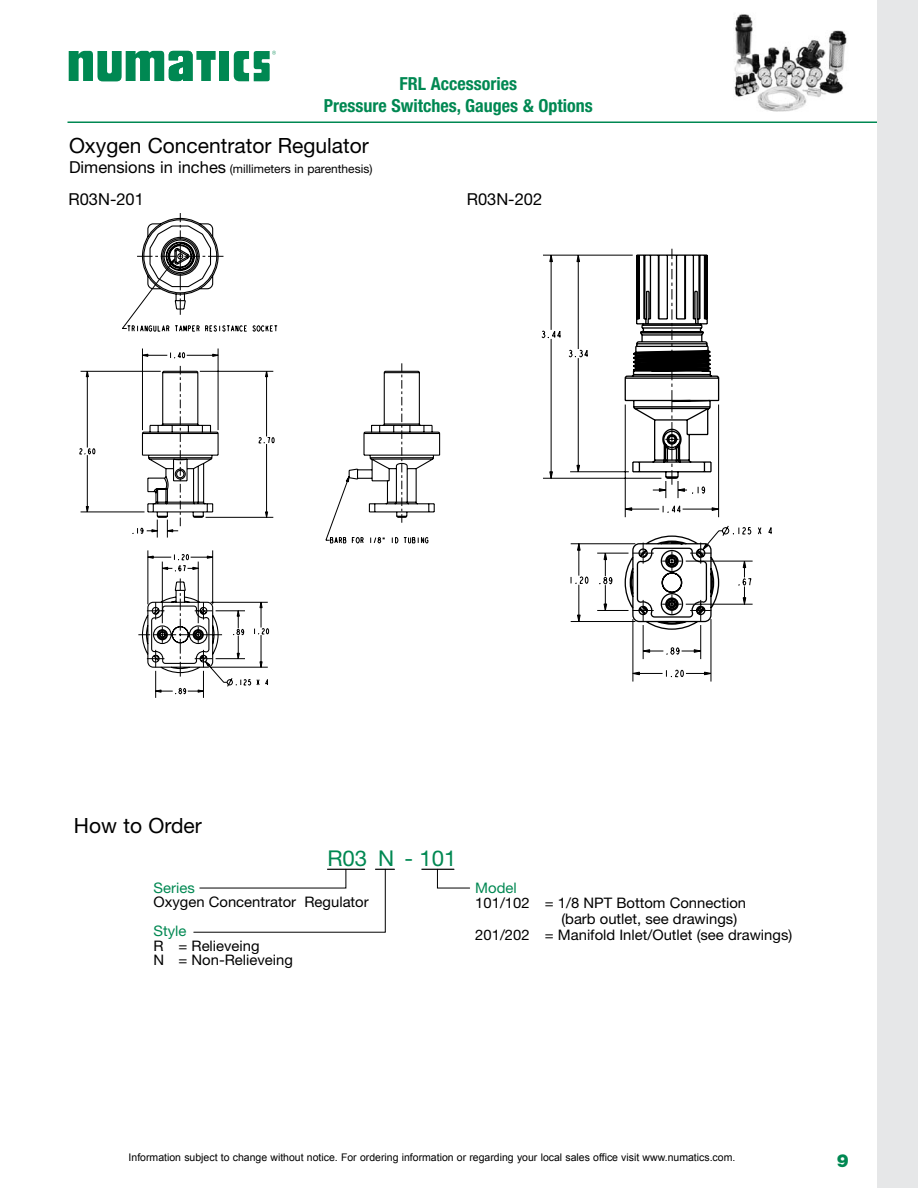
<style>
.page{position:relative;width:918px;height:1188px;background:#fff}
.page>*{position:absolute;margin:0;border:0;box-sizing:border-box;transform-origin:0 0}
.t1{font:21.75px "Helvetica Neue";color:#008852}
.t2{font:21px "Helvetica Neue";color:#000}
.t3{font:700 condensed 18px/21.6px "Helvetica Neue";color:#008852;text-align:center}
.t4{font:900 18px "Helvetica Neue";color:#008852}
.t5{font:16.5px "Helvetica Neue";color:#000}
.t6{font:14.55px/14.5px "Helvetica Neue";color:#000}
.t7{font:14.55px "Helvetica Neue";color:#008852}
.t8{font:12px "Helvetica Neue";color:#000}
.t9{font:10.5px "Arial";color:#000}
.s1{font-size:16.5px}
</style>
<div class="page">
<hr style="left:68px;top:121px;width:846px;height:2px;background:#008852">
<div style="left:878px;top:0;width:40px;height:1188px;background:#e6e7e8"></div>
<div style="left:219px;top:51px;width:10px;height:30px;background:#008852"></div>
<svg style="left:234px;top:51px;width:42px;height:30px"></svg>
<svg style="left:69px;top:51px;width:147px;height:30px"></svg>
<img style="left:734px;top:14px;width:113px;height:98px">
<svg style="left:80px;top:213px;width:189px;height:485px"></svg>
<svg style="left:141px;top:217px;width:299px;height:457px"></svg>
<svg style="left:542px;top:254px;width:209px;height:423px"></svg>
<svg style="left:193px;top:869px;width:277px;height:64px"></svg>
<p class="t3" style="left:324px;top:73px;width:270px">FRL Accessories<br>Pressure Switches, Gauges &amp; Options</p>
<h2 class="t2" style="left:69px;top:133px;width:301px">Oxygen Concentrator Regulator</h2>
<p class="t8" style="left:69px;top:161px;width:305px"><span class="s1">Dimensions in inches</span> (millimeters in parenthesis)</p>
<p class="t5" style="left:68px;top:189px;width:77px">R03N-201</p>
<p class="t5" style="left:467px;top:189px;width:77px">R03N-202</p>
<h2 class="t2" style="left:74px;top:813px;width:129px">How to Order</h2>
<h1 class="t1" style="left:327px;top:845px;width:131px">R03 N 101</h1>
<h1 class="t1" style="left:404px;top:845px;width:10px">-</h1>
<p class="t7" style="left:154px;top:879px;width:43px">Series</p>
<p class="t6" style="left:154px;top:895px;width:217px">Oxygen Concentrator Regulator</p>
<p class="t7" style="left:154px;top:922px;width:34px">Style</p>
<p class="t6" style="left:154px;top:938px;width:141px">R = Relieveing<br>N = Non-Relieveing</p>
<p class="t7" style="left:475px;top:879px;width:43px">Model</p>
<p class="t6" style="left:475px;top:896px;width:272px">101/102 = 1/8 NPT Bottom Connection</p>
<p class="t6" style="left:561px;top:912px;width:177px">(barb outlet, see drawings)</p>
<p class="t6" style="left:475px;top:927px;width:319px">201/202 = Manifold Inlet/Outlet (see drawings)</p>
<p class="t9" style="left:129px;top:1152px;width:608px">Information subject to change without notice. For ordering information or regarding your local sales office visit www.numatics.com.</p>
<p class="t4" style="left:837px;top:1150px;width:14px">9</p>
</div>
